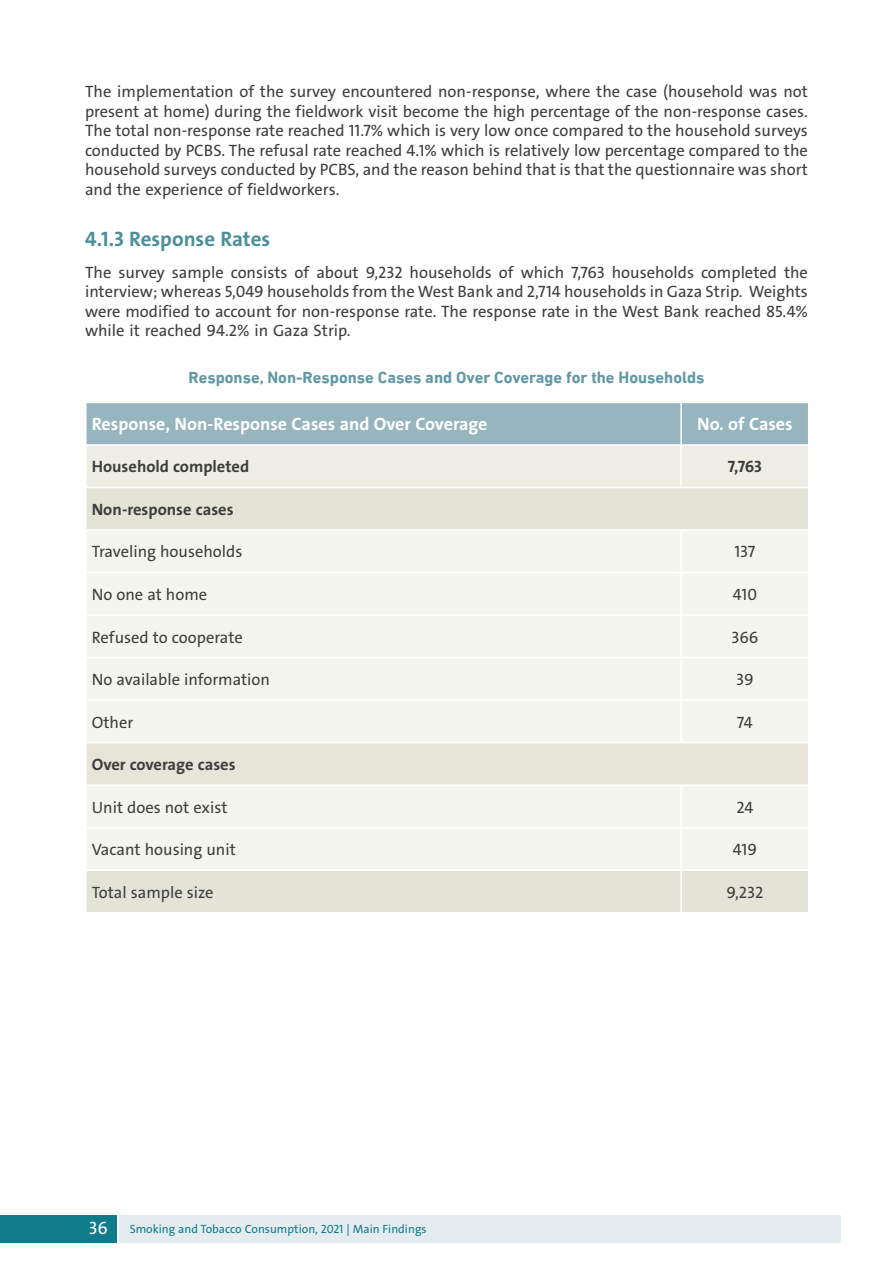
<style>
.page{position:relative;width:893px;height:1263px;background:#fff}
.page>*{position:absolute;margin:0;border:0;box-sizing:border-box;transform-origin:0 0}
.t1{font:700 21px "The Sans";color:#4c8e9c}
.t2{font:700 18px "The Sans";color:#fff}
.t3{font:16.5px/19.5px "The Sans";color:#3e3e3f;text-align:justify}
.t4{font:700 16.5px "DIN Next LT Arabic";color:#6298a5}
.t5{font:700 16.5px "The Sans";color:#3e3e3f}
.t6{font:12px "The Sans";color:#107b8a}
.s1{font-size:18px;color:#fff}
</style>
<div class="page">
<svg style="left:87px;top:403px;width:721px;height:84px;background:#c2d1d2"></svg>
<div style="left:87px;top:488px;width:721px;height:424px;background:#e4e4d6"></div>
<div style="left:87px;top:531px;width:721px;height:338px;background:#f5f5f0"></div>
<div style="left:86px;top:743px;width:723px;height:42px;background:#e6e5d8"></div>
<hr style="left:680px;top:403px;width:2px;height:41px;background:#fff">
<hr style="left:85px;top:444px;width:596px;height:2px;background:#fff">
<hr style="left:681px;top:444px;width:128px;height:2px;background:#fff">
<hr style="left:680px;top:446px;width:2px;height:41px;background:#fff">
<hr style="left:680px;top:531px;width:2px;height:41px;background:#fff">
<hr style="left:680px;top:616px;width:2px;height:41px;background:#fff">
<hr style="left:680px;top:701px;width:2px;height:41px;background:#fff">
<hr style="left:680px;top:786px;width:2px;height:41px;background:#fff">
<hr style="left:680px;top:871px;width:2px;height:41px;background:#fff">
<hr style="left:85px;top:572px;width:596px;height:1px;background:#fff">
<hr style="left:85px;top:614px;width:596px;height:2px;background:#fff">
<hr style="left:681px;top:572px;width:128px;height:1px;background:#fff">
<hr style="left:680px;top:573px;width:2px;height:41px;background:#fff">
<hr style="left:681px;top:614px;width:128px;height:2px;background:#fff">
<hr style="left:85px;top:657px;width:596px;height:1px;background:#fff">
<hr style="left:85px;top:699px;width:596px;height:2px;background:#fff">
<hr style="left:681px;top:657px;width:128px;height:1px;background:#fff">
<hr style="left:680px;top:658px;width:2px;height:41px;background:#fff">
<hr style="left:681px;top:699px;width:128px;height:2px;background:#fff">
<hr style="left:85px;top:827px;width:596px;height:1px;background:#fff">
<hr style="left:85px;top:869px;width:596px;height:2px;background:#fff">
<hr style="left:681px;top:827px;width:128px;height:1px;background:#fff">
<hr style="left:680px;top:828px;width:2px;height:41px;background:#fff">
<hr style="left:681px;top:869px;width:128px;height:2px;background:#fff">
<hr style="left:85px;top:529px;width:596px;height:2px;background:#fff">
<hr style="left:681px;top:529px;width:128px;height:2px;background:#fff">
<hr style="left:85px;top:742px;width:596px;height:1px;background:#fff">
<hr style="left:85px;top:743px;width:2px;height:41px;background:#fff">
<hr style="left:85px;top:784px;width:596px;height:2px;background:#fff">
<hr style="left:681px;top:742px;width:128px;height:1px;background:#fff">
<hr style="left:808px;top:743px;width:1px;height:41px;background:#fff">
<hr style="left:681px;top:784px;width:128px;height:2px;background:#fff">
<div style="left:119px;top:1215px;width:722px;height:27px;background:#e5ecef"></div>
<div style="left:0;top:1215px;width:116px;height:27px;background:#107b8a"></div>
<p class="t3" style="left:85px;top:82px;width:724px">The implementation of the survey encountered non-response, where the case (household was not present at home) during the fieldwork visit become the high percentage of the non-response cases.<br>The total non-response rate reached 11.7% which is very low once compared to the household surveys conducted by PCBS. The refusal rate reached 4.1% which is relatively low percentage compared to the household surveys conducted by PCBS, and the reason behind that is that the questionnaire was short and the experience of fieldworkers.</p>
<p class="t1" style="left:85px;top:225px;width:187px">4.1.3 Response Rates</p>
<p class="t3" style="left:85px;top:263px;width:724px">The survey sample consists of about 9,232 households of which 7,763 households completed the interview; whereas 5,049 households from the West Bank and 2,714 households in Gaza Strip. Weights were modified to account for non-response rate. The response rate in the West Bank reached 85.4% while it reached 94.2% in Gaza Strip.</p>
<p class="t4" style="left:188px;top:368px;width:518px">Response, Non-Response Cases and Over Coverage for the Households</p>
<p class="t2" style="left:92px;top:413px;width:397px">Response, Non-Response Cases and Over Coverage</p>
<p class="t2" style="left:697px;top:413px;width:97px">No. of Cases</p>
<p class="t5" style="left:92px;top:456px;width:159px">Household completed</p>
<p class="t5" style="left:728px;top:456px;width:35px">7,763</p>
<p class="t5" style="left:92px;top:499px;width:143px">Non-response cases</p>
<p class="t3" style="left:92px;top:542px;width:152px">Traveling households</p>
<p class="t3" style="left:734px;top:542px;width:22px">137</p>
<p class="t3" style="left:92px;top:585px;width:117px">No one at home</p>
<p class="t3" style="left:733px;top:585px;width:26px">410</p>
<p class="t3" style="left:92px;top:627px;width:153px">Refused to cooperate</p>
<p class="t3" style="left:731px;top:627px;width:29px">366</p>
<p class="t3" style="left:92px;top:670px;width:180px">No available information</p>
<p class="t3" style="left:736px;top:670px;width:19px">39</p>
<p class="t3" style="left:92px;top:712px;width:43px">Other</p>
<p class="t3" style="left:737px;top:712px;width:17px">74</p>
<p class="t5" style="left:92px;top:754px;width:145px">Over coverage cases</p>
<p class="t3" style="left:92px;top:798px;width:137px">Unit does not exist</p>
<p class="t3" style="left:736px;top:798px;width:18px">24</p>
<p class="t3" style="left:92px;top:840px;width:145px">Vacant housing unit</p>
<p class="t3" style="left:733px;top:840px;width:26px">419</p>
<p class="t3" style="left:92px;top:883px;width:123px">Total sample size</p>
<p class="t3" style="left:726px;top:883px;width:38px">9,232</p>
<p class="t6" style="left:89px;top:1222px;width:339px"><span class="s1">36</span> Smoking and Tobacco Consumption, 2021 | Main Findings</p>
</div>
